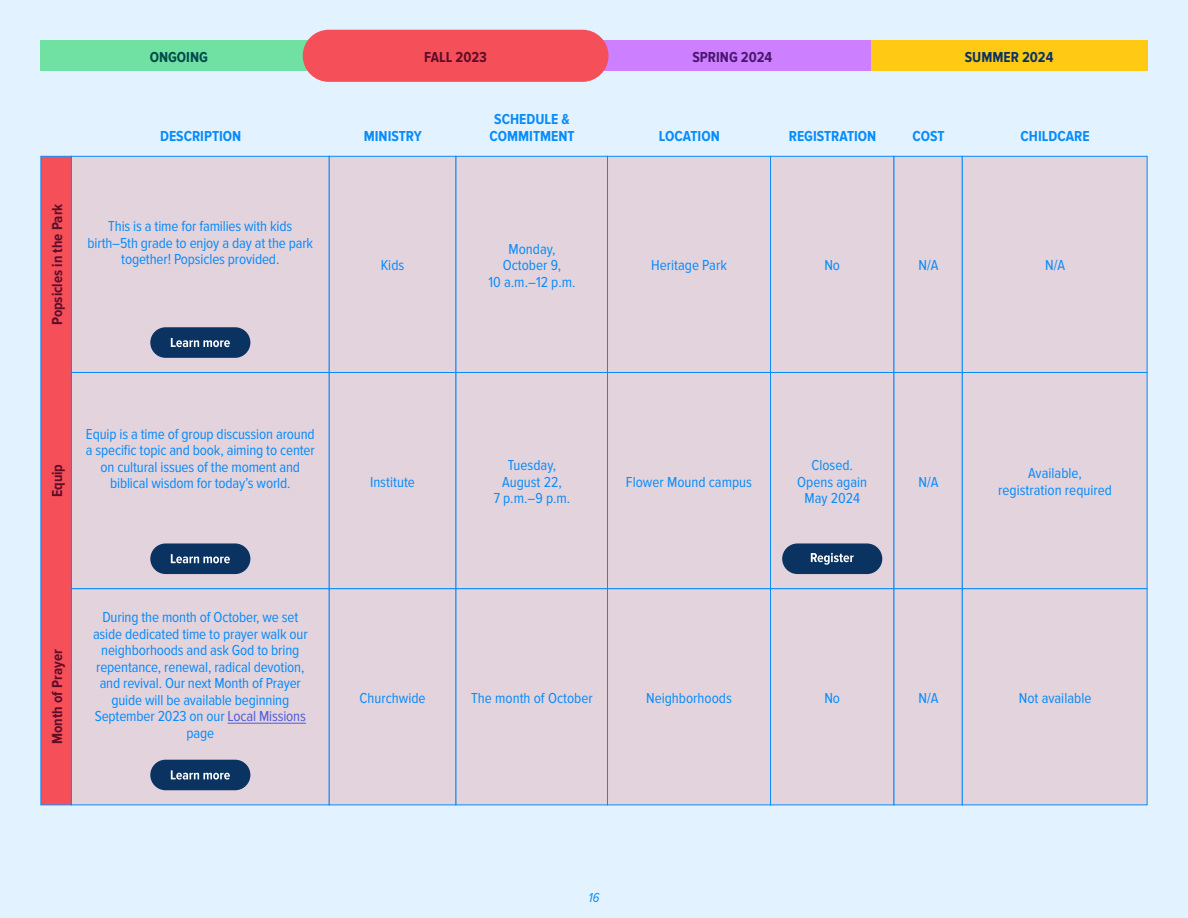
<style>
.page{position:relative;width:1188px;height:918px;background:#e3f2ff}
.page>*{position:absolute;margin:0;border:0;box-sizing:border-box;transform-origin:0 0}
.t1{font:15px/16.5px "Proxima Nova Cond";letter-spacing:-.01em;color:#088cfa;text-align:center}
.t2{font:700 15px/16.5px "Proxima Nova Cond";color:#088cfa;text-align:center}
.t3{font:700 15px "Proxima Nova Cond";color:#5e0d29}
.t4{font:700 15px "Proxima Nova Cond";color:#4a1770}
.t5{font:700 15px "Proxima Nova Cond";color:#0a3361}
.t6{font:700 15px "Proxima Nova Cond";color:#004a4a}
.t7{font:italic 13.5px "Proxima Nova Cond";color:#088cfa}
.s1{color:#4f5cd6}
</style>
<div class="page">
<div style="left:40px;top:156px;width:32px;height:649px;background:#f54f59"></div>
<div style="left:40px;top:40px;width:277px;height:31px;background:#70e0a3"></div>
<div style="left:594px;top:40px;width:277px;height:31px;background:#cc80ff"></div>
<div style="left:871px;top:40px;width:277px;height:31px;background:#ffc914"></div>
<div style="left:71px;top:156px;width:259px;height:217px;background:#e3d3dd;border:1px solid #088cfa"></div>
<div style="left:150px;top:327px;width:100px;height:31px;background:#0a3361;border-radius:15px"></div>
<svg style="left:171px;top:338px;width:59px;height:9px"></svg>
<div style="left:455px;top:156px;width:153px;height:217px;background:#e3d3dd;border:1px solid #088cfa"></div>
<div style="left:607px;top:156px;width:164px;height:217px;background:#e3d3dd;border:1px solid #088cfa"></div>
<div style="left:770px;top:156px;width:124px;height:217px;background:#e3d3dd;border:1px solid #088cfa"></div>
<div style="left:894px;top:156px;width:69px;height:217px;background:#e3d3dd"></div>
<div style="left:962px;top:156px;width:186px;height:217px;background:#e3d3dd;border:1px solid #088cfa"></div>
<div style="left:329px;top:156px;width:127px;height:217px;background:#e3d3dd;border:1px solid #088cfa"></div>
<div style="left:303px;top:30px;width:306px;height:52px;background:#f54f59;border-radius:26px"></div>
<div style="left:71px;top:372px;width:259px;height:217px;background:#e3d3dd;border:1px solid #088cfa"></div>
<div style="left:150px;top:543px;width:100px;height:31px;background:#0a3361;border-radius:15px"></div>
<svg style="left:171px;top:554px;width:59px;height:9px"></svg>
<div style="left:455px;top:372px;width:153px;height:217px;background:#e3d3dd;border:1px solid #088cfa"></div>
<div style="left:607px;top:372px;width:164px;height:217px;background:#e3d3dd;border:1px solid #088cfa"></div>
<div style="left:770px;top:372px;width:124px;height:217px;background:#e3d3dd;border:1px solid #088cfa"></div>
<div style="left:894px;top:372px;width:69px;height:217px;background:#e3d3dd"></div>
<div style="left:962px;top:372px;width:186px;height:217px;background:#e3d3dd;border:1px solid #088cfa"></div>
<div style="left:329px;top:372px;width:127px;height:217px;background:#e3d3dd;border:1px solid #088cfa"></div>
<div style="left:782px;top:543px;width:100px;height:31px;background:#0a3361;border-radius:15px"></div>
<svg style="left:811px;top:553px;width:43px;height:12px"></svg>
<div style="left:71px;top:588px;width:259px;height:217px;background:#e3d3dd;border:1px solid #088cfa"></div>
<hr style="left:228px;top:723px;width:78px;height:1px;background:#4f5cd6">
<div style="left:150px;top:760px;width:100px;height:30px;background:#0a3361;border-radius:15px"></div>
<svg style="left:171px;top:770px;width:59px;height:10px"></svg>
<div style="left:455px;top:588px;width:153px;height:217px;background:#e3d3dd"></div>
<div style="left:607px;top:588px;width:164px;height:217px;background:#e3d3dd;border:1px solid #088cfa"></div>
<div style="left:770px;top:588px;width:124px;height:217px;background:#e3d3dd;border:1px solid #088cfa"></div>
<div style="left:894px;top:588px;width:69px;height:217px;background:#e3d3dd"></div>
<div style="left:962px;top:588px;width:186px;height:217px;background:#e3d3dd;border:1px solid #088cfa"></div>
<div style="left:329px;top:588px;width:127px;height:217px;background:#e3d3dd;border:1px solid #088cfa"></div>
<p class="t6" style="left:150px;top:48px;width:60px">ONGOING</p>
<p class="t4" style="left:692px;top:48px;width:81px">SPRING 2024</p>
<p class="t5" style="left:965px;top:48px;width:90px">SUMMER 2024</p>
<p class="t3" style="left:424px;top:48px;width:64px">FALL 2023</p>
<p class="t2" style="left:489px;top:111px;width:87px">SCHEDULE &amp;<br>COMMITMENT</p>
<p class="t2" style="left:160px;top:128px;width:83px">DESCRIPTION</p>
<p class="t2" style="left:364px;top:128px;width:60px">MINISTRY</p>
<p class="t2" style="left:659px;top:128px;width:62px">LOCATION</p>
<p class="t2" style="left:789px;top:128px;width:89px">REGISTRATION</p>
<p class="t2" style="left:912px;top:128px;width:34px">COST</p>
<p class="t2" style="left:1021px;top:128px;width:70px">CHILDCARE</p>
<p class="t3" style="left:49px;top:325px;width:123px;rotate:-90deg">Popsicles in the Park</p>
<p class="t1" style="left:88px;top:218px;width:227px">This is a time for families with kids birth–5th grade to enjoy a day at the park together! Popsicles provided.</p>
<p class="t1" style="left:488px;top:241px;width:89px">Monday,<br>October 9,<br>10 a.m.–12 p.m.</p>
<p class="t1" style="left:381px;top:257px;width:25px">Kids</p>
<p class="t1" style="left:651px;top:257px;width:77px">Heritage Park</p>
<p class="t1" style="left:1045px;top:257px;width:21px">N/A</p>
<p class="t1" style="left:824px;top:257px;width:17px">No</p>
<p class="t1" style="left:919px;top:257px;width:21px">N/A</p>
<p class="t3" style="left:49px;top:497px;width:35px;rotate:-90deg">Equip</p>
<p class="t1" style="left:86px;top:426px;width:231px">Equip is a time of group discussion around a specific topic and book, aiming to center on cultural issues of the moment and biblical wisdom for today’s world.</p>
<p class="t1" style="left:797px;top:457px;width:71px">Closed.<br>Opens again<br>May 2024</p>
<p class="t1" style="left:494px;top:457px;width:78px">Tuesday,<br>August 22,<br>7 p.m.–9 p.m.</p>
<p class="t1" style="left:998px;top:465px;width:116px">Available, registration required</p>
<p class="t1" style="left:919px;top:474px;width:21px">N/A</p>
<p class="t1" style="left:370px;top:474px;width:46px">Institute</p>
<p class="t1" style="left:626px;top:474px;width:128px">Flower Mound campus</p>
<p class="t3" style="left:49px;top:744px;width:96px;rotate:-90deg">Month of Prayer</p>
<p class="t1" style="left:93px;top:609px;width:216px">During the month of October, we set aside dedicated time to prayer walk our neighborhoods and ask God to bring repentance, renewal, radical devotion, and revival. Our next Month of Prayer guide will be available beginning<br>September 2023 on our <span class="s1">Local Missions </span>page</p>
<p class="t1" style="left:359px;top:690px;width:68px">Churchwide</p>
<p class="t1" style="left:471px;top:690px;width:123px">The month of October</p>
<p class="t1" style="left:646px;top:690px;width:87px">Neighborhoods</p>
<p class="t1" style="left:824px;top:690px;width:17px">No</p>
<p class="t1" style="left:919px;top:690px;width:21px">N/A</p>
<p class="t1" style="left:1019px;top:690px;width:74px">Not available</p>
<p class="t7" style="left:589px;top:890px;width:12px">16</p>
</div>
